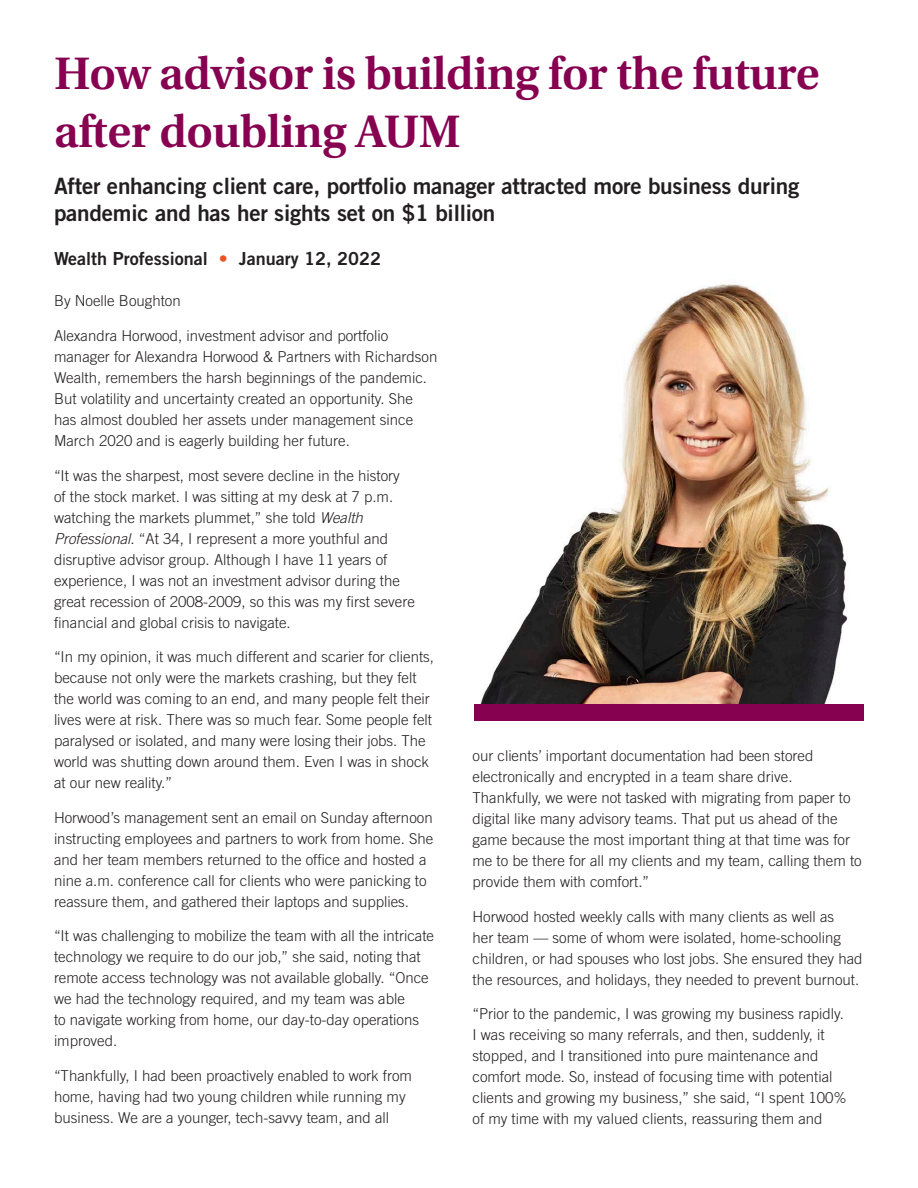
<style>
.page{position:relative;width:918px;height:1188px;background:#fff}
.page>*{position:absolute;margin:0;border:0;box-sizing:border-box;transform-origin:0 0}
.t1{font:600 48px/57.6px "Utopia Std";letter-spacing:-.01em;color:#870151}
.t2{font:22.5px/27px "Trade Gothic LT Std Bd 2";letter-spacing:-.01em;color:#231f20}
.t3{font:18px "Trade Gothic LT Std Bd 2";color:#231f20}
.t4{font:300 15px/21px "Trade Gothic LT Std";color:#231f20}
.s1{color:#f05026}
.s2{font-style:italic}
</style>
<div class="page">
<img style="left:480px;top:283px;width:368px;height:421px">
<div style="left:474px;top:704px;width:390px;height:17px;background:#870151"></div>
<h1 class="t1" style="left:54px;top:45px;width:768px">How advisor is building for the future after doubling AUM</h1>
<h2 class="t2" style="left:54px;top:172px;width:747px">After enhancing client care, portfolio manager attracted more business during pandemic and has her sights set on $1 billion</h2>
<p class="t3" style="left:54px;top:247px;width:329px">Wealth Professional <span class="s1">•</span> January 12, 2022</p>
<p class="t4" style="left:54px;top:290px;width:128px">By Noelle Boughton</p>
<p class="t4" style="left:54px;top:325px;width:385px">Alexandra Horwood, investment advisor and portfolio manager for Alexandra Horwood &amp; Partners with Richardson Wealth, remembers the harsh beginnings of the pandemic.<br>But volatility and uncertainty created an opportunity. She has almost doubled her assets under management since March 2020 and is eagerly building her future.</p>
<p class="t4" style="left:54px;top:465px;width:362px">“It was the sharpest, most severe decline in the history of the stock market. I was sitting at my desk at 7 p.m. watching the markets plummet,” she told <span class="s2">Wealth Professional</span>. “At 34, I represent a more youthful and disruptive advisor group. Although I have 11 years of experience, I was not an investment advisor during the great recession of 2008-2009, so this was my first severe financial and global crisis to navigate.</p>
<p class="t4" style="left:54px;top:646px;width:382px">“In my opinion, it was much different and scarier for clients, because not only were the markets crashing, but they felt the world was coming to an end, and many people felt their lives were at risk. There was so much fear. Some people felt paralysed or isolated, and many were losing their jobs. The world was shutting down around them. Even I was in shock at our new reality.”</p>
<p class="t4" style="left:54px;top:807px;width:381px">Horwood’s management sent an email on Sunday afternoon instructing employees and partners to work from home. She and her team members returned to the office and hosted a nine a.m. conference call for clients who were panicking to reassure them, and gathered their laptops and supplies.</p>
<p class="t4" style="left:54px;top:925px;width:382px">“It was challenging to mobilize the team with all the intricate technology we require to do our job,” she said, noting that remote access technology was not available globally. “Once we had the technology required, and my team was able<br>to navigate working from home, our day-to-day operations improved.</p>
<p class="t4" style="left:54px;top:1065px;width:360px">“Thankfully, I had been proactively enabled to work from home, having had two young children while running my business. We are a younger, tech-savvy team, and all</p>
<p class="t4" style="left:472px;top:745px;width:391px">our clients’ important documentation had been stored electronically and encrypted in a team share drive.<br>Thankfully, we were not tasked with migrating from paper to digital like many advisory teams. That put us ahead of the game because the most important thing at that time was for me to be there for all my clients and my team, calling them to provide them with comfort.”</p>
<p class="t4" style="left:472px;top:906px;width:392px">Horwood hosted weekly calls with many clients as well as<br>her team — some of whom were isolated, home-schooling children, or had spouses who lost jobs. She ensured they had the resources, and holidays, they needed to prevent burnout.</p>
<p class="t4" style="left:472px;top:1003px;width:376px">“Prior to the pandemic, I was growing my business rapidly.<br>I was receiving so many referrals, and then, suddenly, it stopped, and I transitioned into pure maintenance and comfort mode. So, instead of focusing time with potential clients and growing my business,” she said, “I spent 100% of my time with my valued clients, reassuring them and</p>
</div>
